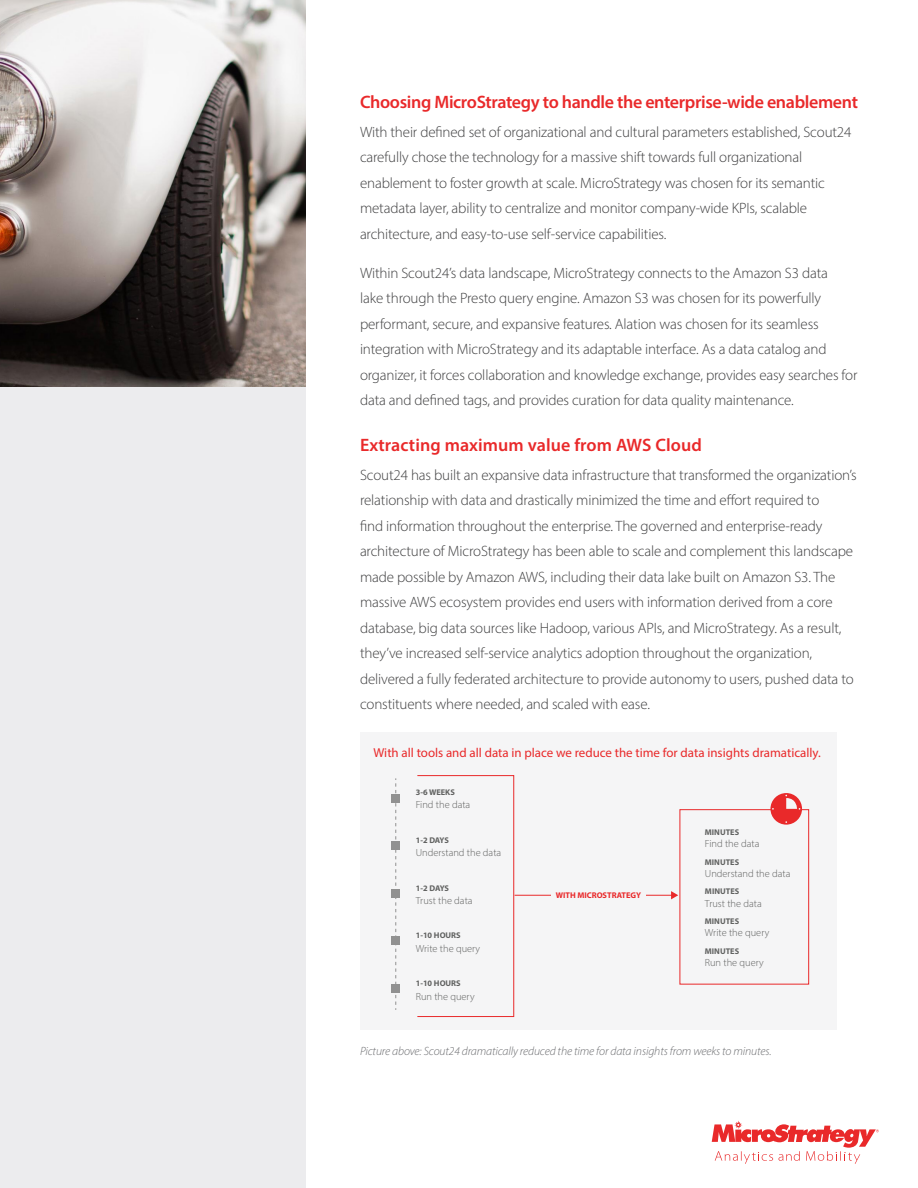
<style>
.page{position:relative;width:918px;height:1188px;background:#fff}
.page>*{position:absolute;margin:0;border:0;box-sizing:border-box;transform-origin:0 0}
.Paragraph_Header__RE{font:600 18px "Myriad Pro";letter-spacing:-.02em;color:#e9292a}
.Paragraph_Header__RE-2{font:600 18px "Myriad Pro";letter-spacing:.005em;color:#e9292a}
.Paragraph_Body_Copy{font:300 15px/25.5px "Myriad Pro";letter-spacing:-.01em;color:#3e3e3f}
.t1{font:12.9px "Myriad Pro";color:#e9292a}
.Paragraph_Body_Copy-2{font:italic 300 12px "Myriad Pro";letter-spacing:-.01em;color:#6c6d70}
.t2{font:300 10.35px "Myriad Pro";color:#606160}
.t3{font:700 8.25px "Myriad Pro";color:#606160}
.t4{font:700 8.25px "Myriad Pro";color:#e9292a}
</style>
<div class="page">
<div style="left:0;top:0;width:306px;height:1188px;background:#ececee"></div>
<img style="left:0;top:0;width:306px;height:386px">
<div style="left:360px;top:732px;width:477px;height:297px;background:#f5f5f6"></div>
<hr style="left:515px;top:895px;width:157px;height:1px;background:#e9292a">
<svg style="left:671px;top:891px;width:7px;height:8px"></svg>
<div style="left:551px;top:886px;width:95px;height:18px;background:#f5f5f6"></div>
<svg style="left:395px;top:778px;width:1px;height:232px"></svg>
<div style="left:392px;top:795px;width:8px;height:8px;background:#919191"></div>
<div style="left:392px;top:841px;width:8px;height:9px;background:#919191"></div>
<div style="left:392px;top:889px;width:8px;height:9px;background:#919191"></div>
<div style="left:392px;top:936px;width:8px;height:8px;background:#919191"></div>
<div style="left:392px;top:984px;width:8px;height:8px;background:#919191"></div>
<div style="left:417px;top:775px;width:97px;height:242px;border:1px solid #e9292a"></div>
<div style="left:680px;top:809px;width:129px;height:176px;border:1px solid #e9292a"></div>
<div style="left:770px;top:793px;width:32px;height:32px;background:#e9292a;border-radius:50%"></div>
<svg style="left:785px;top:795px;width:15px;height:15px"></svg>
<svg style="left:712px;top:1120px;width:167px;height:44px"></svg>
<p class="Paragraph_Header__RE" style="left:360px;top:91px;width:500px">Choosing MicroStrategy to handle the enterprise-wide enablement</p>
<p class="Paragraph_Body_Copy" style="left:360px;top:119px;width:493px">With their defined set of organizational and cultural parameters established, Scout24 carefully chose the technology for a massive shift towards full organizational enablement to foster growth at scale. MicroStrategy was chosen for its semantic metadata layer, ability to centralize and monitor company-wide KPIs, scalable architecture, and easy-to-use self-service capabilities.</p>
<p class="Paragraph_Body_Copy" style="left:360px;top:260px;width:499px">Within Scout24’s data landscape, MicroStrategy connects to the Amazon S3 data<br>lake through the Presto query engine. Amazon S3 was chosen for its powerfully performant, secure, and expansive features. Alation was chosen for its seamless integration with MicroStrategy and its adaptable interface. As a data catalog and organizer, it forces collaboration and knowledge exchange, provides easy searches for data and defined tags, and provides curation for data quality maintenance.</p>
<p class="Paragraph_Header__RE-2" style="left:360px;top:433px;width:343px">Extracting maximum value from AWS Cloud</p>
<p class="Paragraph_Body_Copy" style="left:360px;top:462px;width:498px">Scout24 has built an expansive data infrastructure that transformed the organization’s relationship with data and drastically minimized the time and effort required to<br>find information throughout the enterprise. The governed and enterprise-ready architecture of MicroStrategy has been able to scale and complement this landscape made possible by Amazon AWS, including their data lake built on Amazon S3. The massive AWS ecosystem provides end users with information derived from a core database, big data sources like Hadoop, various APIs, and MicroStrategy. As a result, they’ve increased self-service analytics adoption throughout the organization, delivered a fully federated architecture to provide autonomy to users, pushed data to constituents where needed, and scaled with ease.</p>
<p class="t1" style="left:374px;top:744px;width:449px">With all tools and all data in place we reduce the time for data insights dramatically.</p>
<p class="t3" style="left:416px;top:787px;width:41px">3-6 WEEKS</p>
<p class="t2" style="left:416px;top:799px;width:56px">Find the data</p>
<p class="t3" style="left:416px;top:835px;width:35px">1-2 DAYS</p>
<p class="t2" style="left:416px;top:846px;width:87px">Understand the data</p>
<p class="t3" style="left:416px;top:882px;width:35px">1-2 DAYS</p>
<p class="t2" style="left:416px;top:894px;width:58px">Trust the data</p>
<p class="t3" style="left:416px;top:930px;width:46px">1-10 HOURS</p>
<p class="t2" style="left:416px;top:942px;width:66px">Write the query</p>
<p class="t2" style="left:416px;top:990px;width:60px">Run the query</p>
<p class="t3" style="left:416px;top:978px;width:46px">1-10 HOURS</p>
<p class="t4" style="left:556px;top:890px;width:87px">WITH MICROSTRATEGY</p>
<p class="t3" style="left:705px;top:827px;width:36px">MINUTES</p>
<p class="t3" style="left:705px;top:857px;width:36px">MINUTES</p>
<p class="t3" style="left:705px;top:886px;width:36px">MINUTES</p>
<p class="t3" style="left:705px;top:916px;width:36px">MINUTES</p>
<p class="t3" style="left:705px;top:946px;width:36px">MINUTES</p>
<p class="t2" style="left:705px;top:837px;width:56px">Find the data</p>
<p class="t2" style="left:705px;top:867px;width:87px">Understand the data</p>
<p class="t2" style="left:705px;top:897px;width:58px">Trust the data</p>
<p class="t2" style="left:705px;top:927px;width:66px">Write the query</p>
<p class="t2" style="left:705px;top:957px;width:60px">Run the query</p>
<p class="Paragraph_Body_Copy-2" style="left:360px;top:1044px;width:413px">Picture above: Scout24 dramatically reduced the time for data insights from weeks to minutes.</p>
</div>
